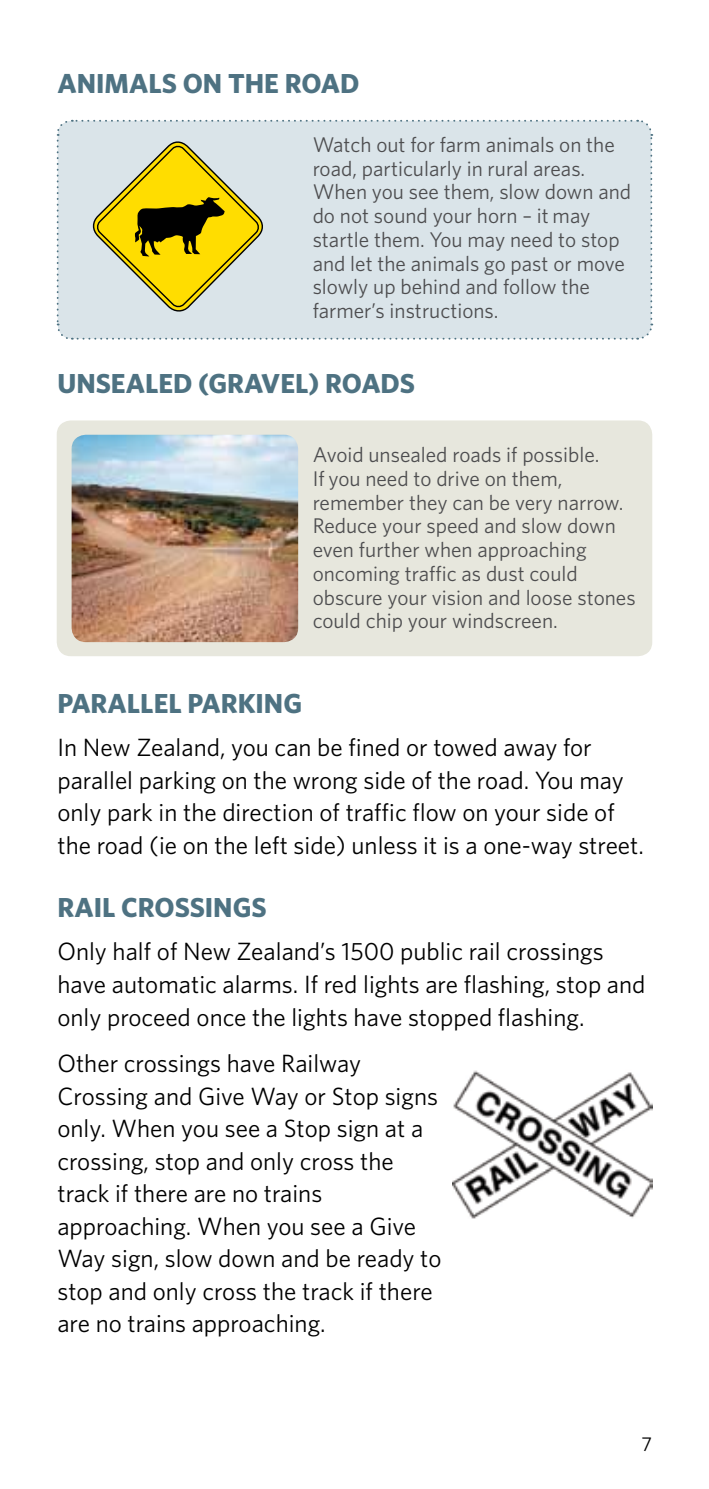
<style>
.page{position:relative;width:709px;height:1489px;background:#fff}
.page>*{position:absolute;margin:0;border:0;box-sizing:border-box;transform-origin:0 0}
.t1{font:700 27.5px "Whitney";color:#4e7282}
.t2{font:25px/32.5px "Whitney";color:#000}
.t3{font:21.25px/23.8px "Whitney";color:#4d4d4f}
.t4{font:20px "Whitney";color:#000}
</style>
<div class="page">
<div style="left:57px;top:420px;width:595px;height:236px;background:#e7e7dd;border-radius:14px"></div>
<img style="left:452px;top:1070px;width:200px;height:149px">
<svg style="left:56px;top:119px;width:597px;height:221px;background:#d6dccc"></svg>
<img style="left:72px;top:435px;width:226px;height:207px">
<p class="t1" style="left:57px;top:65px;width:304px">AN IMALS ON TH E ROAD</p>
<p class="t3" style="left:313px;top:132px;width:320px">Watch out for farm animals on the road, particularly in rural areas.<br>When you see them, slow down and do not sound your horn – it may startle them. You may need to stop and let the animals go past or move slowly up behind and follow the farmer’s instructions.</p>
<p class="t1" style="left:57px;top:365px;width:359px">UNSEALED (GRAVEL) ROADS</p>
<p class="t3" style="left:313px;top:442px;width:324px">Avoid unsealed roads if possible.<br>If you need to drive on them, remember they can be very narrow.<br>Reduce your speed and slow down even further when approaching oncoming traffic as dust could obscure your vision and loose stones could chip your windscreen.</p>
<p class="t1" style="left:57px;top:685px;width:225px">PARALLEL PARKING</p>
<p class="t2" style="left:57px;top:730px;width:588px">In New Zealand, you can be fined or towed away for parallel parking on the wrong side of the road. You may only park in the direction of traffic flow on your side of the road (ie on the left side) unless it is a one-way street.</p>
<p class="t1" style="left:57px;top:889px;width:211px">RAIL CROSSINGS</p>
<p class="t2" style="left:57px;top:934px;width:589px">Only half of New Zealand’s 1500 public rail crossings have automatic alarms. If red lights are flashing, stop and only proceed once the lights have stopped flashing.</p>
<p class="t2" style="left:57px;top:1046px;width:385px">Other crossings have Railway<br>Crossing and Give Way or Stop signs only. When you see a Stop sign at a crossing, stop and only cross the track if there are no trains approaching. When you see a Give<br>Way sign, slow down and be ready to stop and only cross the track if there are no trains approaching.</p>
<p class="t4" style="left:641px;top:1430px;width:12px">7</p>
</div>
